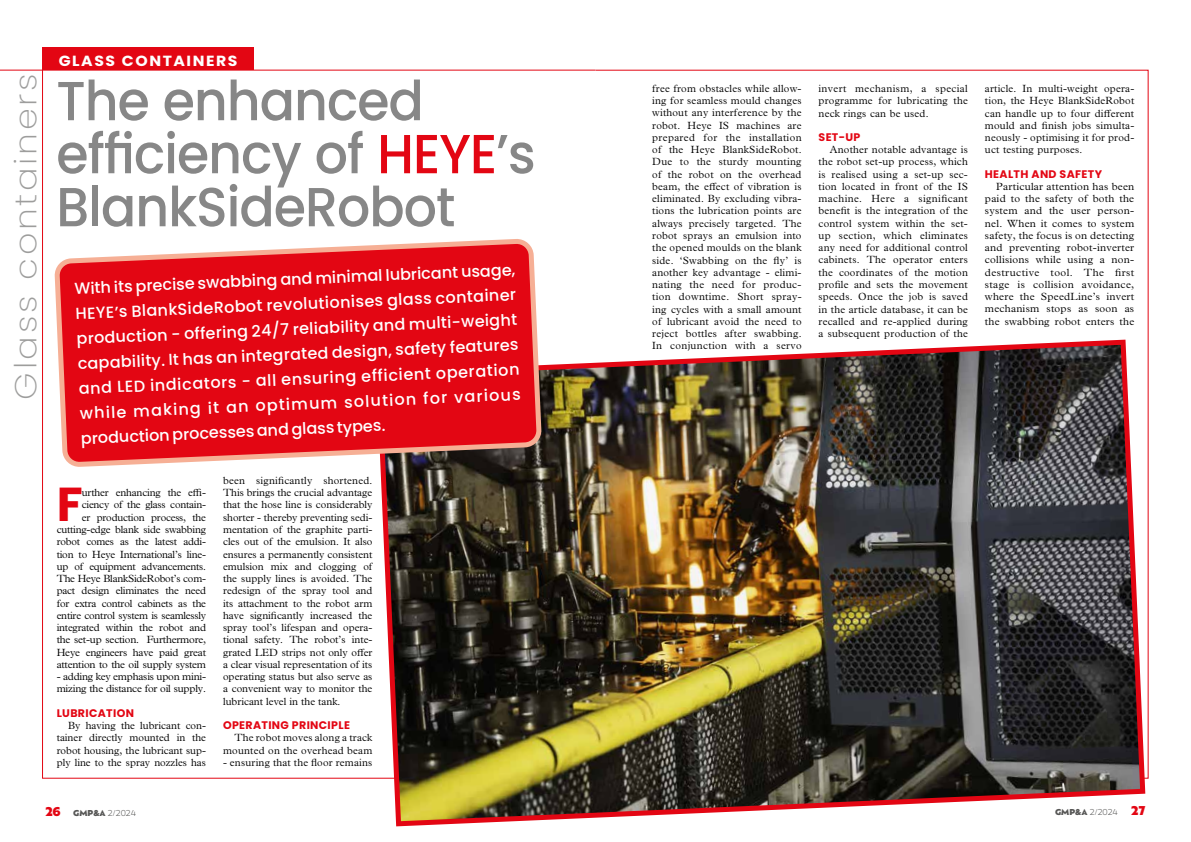
<style>
.page{position:relative;width:1191px;height:842px;background:#fff}
.page>*{position:absolute;margin:0;border:0;box-sizing:border-box;transform-origin:0 0}
.t1{font:500 55px/53px "Poppins";letter-spacing:-.02em;color:#878787;scale:.95 1}
.t2{font:700 47.6px "Poppins";color:#e30613}
.t3{font:200 30.4px "Poppins";letter-spacing:.075em;color:#9d9d9c;scale:1.15 1}
.t4{font:500 16px/25.1px "Poppins";color:#fff;text-align:justify}
.t5{font:700 14.7px "Poppins";letter-spacing:.1em;color:#fff;scale:1.07 1}
.t6{font:700 11px "Poppins";letter-spacing:.03em;color:#e30613}
.t7{font:300 10.5px/12.3px "Plantin MT Pro";letter-spacing:-.01em;color:#000;text-align:justify}
.t8{font:300 10.5px/12.3px "Plantin MT Pro";letter-spacing:.02em;color:#000;text-align:right}
.t9{font:300 8px "Ofelia Display";color:#575756}
.s1{color:#e30613}
.s2{font-weight:800;font-size:11.9px;color:#e30613}
.s3{font-weight:800}
</style>
<div class="page">
<hr style="left:0;top:70px;width:595px;height:1px;background:#e30613">
<svg style="left:42px;top:47px;width:555px;height:731px"></svg>
<img style="left:374px;top:337px;width:773px;height:490px">
<svg style="left:57px;top:241px;width:482px;height:224px;background:#e11e28"></svg>
<h3 class="t3" style="left:8px;top:400px;width:285px;rotate:-90deg">Glass containers</h3>
<h3 class="t5" style="left:59px;top:53px;width:169px">GLASS CONTAINERS</h3>
<h1 class="t1" style="left:56px;top:75px;width:506px">The enhanced efficiency of <span class="s1">HEYE</span>’s<br>BlankSideRobot</h1>
<p class="t4" style="left:74px;top:274px;width:444px;rotate:-2deg">With its precise swabbing and minimal lubricant usage, HEYE’s BlankSideRobot revolutionises glass container production - offering 24/7 reliability and multi-weight capability. It has an integrated design, safety features and LED indicators - all ensuring efficient operation while making it an optimum solution for various production processes and glass types.</p>
<h2 class="t2" style="left:57px;top:476px;width:28px">F</h2>
<p class="t7" style="left:57px;top:487px;width:151px;text-align:right">urther enhancing the effi&shy;ciency of the glass contain-<br>er production process, the cutting-edge blank side swabbing robot comes as the latest addi&shy;tion to Heye International’s line&shy;up of equipment advancements.<br>The Heye BlankSideRobot’s com&shy;pact design eliminates the need for extra control cabinets as the entire control system is seamlessly integrated within the robot and the set-up section. Furthermore,<br>Heye engineers have paid great attention to the oil supply system</p>
<p class="t7" style="left:57px;top:670px;width:151px">- adding key emphasis upon mini&shy;mizing the distance for oil supply.</p>
<p class="t6" style="left:57px;top:706px;width:79px">LUBRICATION</p>
<p class="t7" style="left:57px;top:719px;width:151px;text-indent:11px">By having the lubricant con&shy;tainer directly mounted in the robot housing, the lubricant sup&shy;ply line to the spray nozzles has</p>
<p class="t7" style="left:223px;top:474px;width:151px">been significantly shortened.<br>This brings the crucial advantage that the hose line is considerably shorter - thereby preventing sedi&shy;mentation of the graphite parti&shy;cles out of the emulsion. It also ensures a permanently consistent emulsion mix and clogging of the supply lines is avoided. The redesign of the spray tool and its attachment to the robot arm have significantly increased the spray tool’s lifespan and opera&shy;tional safety. The robot’s inte&shy;grated LED strips not only offer a clear visual representation of its operating status but also serve as a convenient way to monitor the lubricant level in the tank.</p>
<p class="t6" style="left:223px;top:719px;width:128px">OPERATING PRINCIPLE</p>
<p class="t8" style="left:223px;top:732px;width:151px">The robot moves along a track mounted on the overhead beam</p>
<p class="t8" style="left:223px;top:756px;width:151px">- ensuring that the floor remains</p>
<p class="t9" style="left:45px;top:807px;width:92px"><span class="s2">26</span> <span class="s3">GMP&amp;A</span> 2/2024</p>
<p class="t7" style="left:652px;top:82px;width:151px">free from obstacles while allow&shy;ing for seamless mould changes without any interference by the robot. Heye IS machines are prepared for the installation of the Heye BlankSideRobot.<br>Due to the sturdy mounting of the robot on the overhead beam, the effect of vibration is eliminated. By excluding vibra&shy;tions the lubrication points are always precisely targeted. The robot sprays an emulsion into the opened moulds on the blank side. ‘Swabbing on the fly’ is another key advantage - elimi&shy;nating the need for produc&shy;tion downtime. Short spray&shy;ing cycles with a small amount of lubricant avoid the need to reject bottles after swabbing.<br>In conjunction with a servo</p>
<p class="t7" style="left:818px;top:82px;width:151px">invert mechanism, a special programme for lubricating the neck rings can be used.</p>
<p class="t6" style="left:818px;top:131px;width:43px">SET-UP</p>
<p class="t7" style="left:818px;top:144px;width:151px;text-indent:11px">Another notable advantage is the robot set-up process, which is realised using a set-up sec&shy;tion located in front of the IS machine. Here a significant benefit is the integration of the control system within the set&shy;up section, which eliminates any need for additional control cabinets. The operator enters the coordinates of the motion profile and sets the movement speeds. Once the job is saved in the article database, it can be recalled and re-applied during a subsequent production of the</p>
<p class="t7" style="left:985px;top:82px;width:151px">article. In multi-weight opera&shy;tion, the Heye BlankSideRobot can handle up to four different mould and finish jobs simulta&shy;neously - optimising it for prod&shy;uct testing purposes.</p>
<p class="t6" style="left:985px;top:167px;width:119px">HEALTH AND SAFETY</p>
<p class="t7" style="left:985px;top:180px;width:151px;text-indent:11px">Particular attention has been paid to the safety of both the system and the user person&shy;nel. When it comes to system safety, the focus is on detecting and preventing robot-inverter collisions while using a non&shy;destructive tool. The first stage is collision avoidance, where the SpeedLine’s invert mechanism stops as soon as the swabbing robot enters the</p>
<p class="t9" style="left:1055px;top:806px;width:92px"><span class="s3">GMP&amp;A</span> 2/2024 <span class="s2">27</span></p>
</div>
